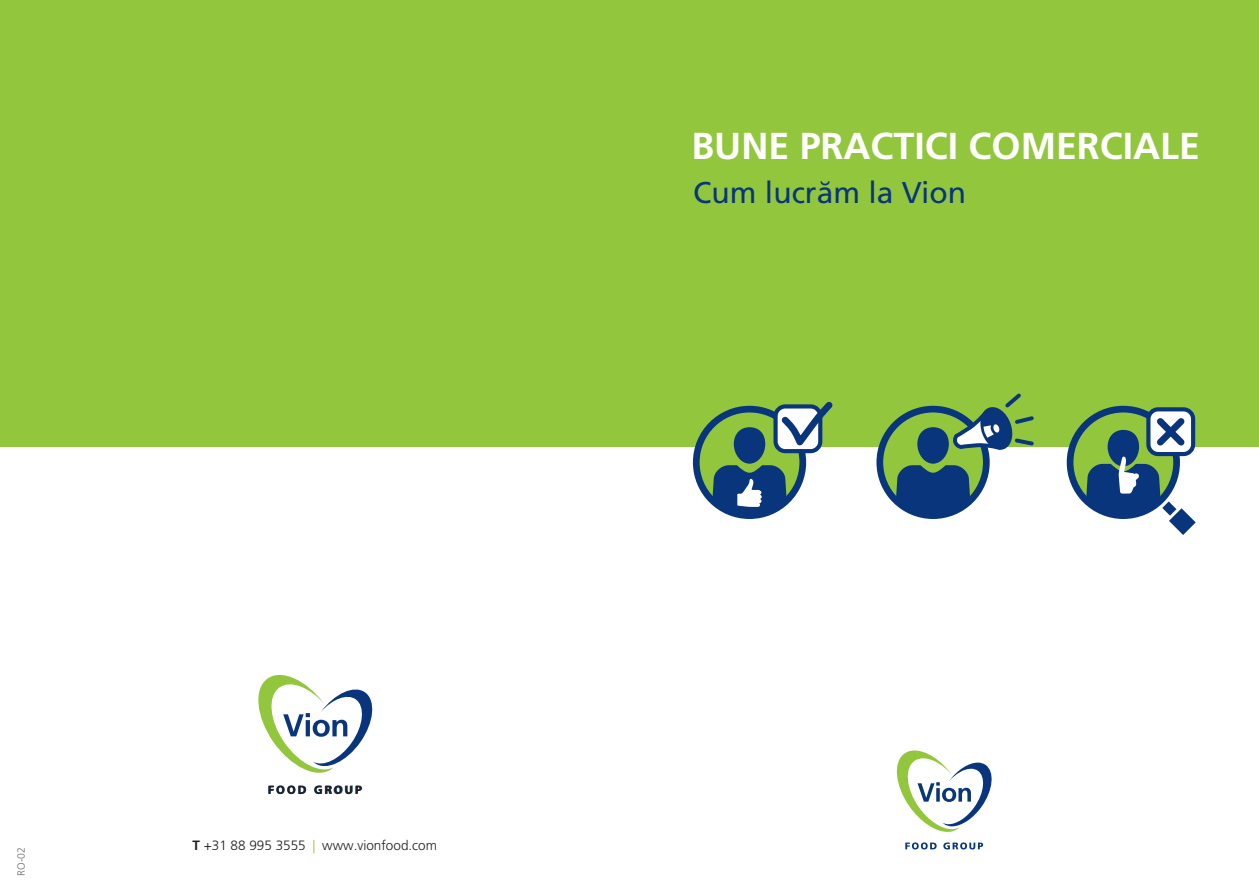
<style>
.page{position:relative;width:1259px;height:893px;background:#fff}
.page>*{position:absolute;margin:0;border:0;box-sizing:border-box;transform-origin:0 0}
.t1{font:700 37.5px "Frutiger LT Pro";color:#fff}
.t2{font:30px "Frutiger LT Pro";color:#08357c}
.t3{font:300 13.5px "Frutiger LT Pro";color:#231f20}
.t4{font:700 12px "Myriad Pro";letter-spacing:.18em;color:#231f20}
.t5{font:300 10.5px "Frutiger LT Pro";color:#6c6d70}
.s1{font-weight:700}
.s2{color:#92c73d}
</style>
<div class="page">
<div style="left:617px;top:0;width:642px;height:446px;background:#92c73d"></div>
<svg style="left:880px;top:409px;width:106px;height:107px"></svg>
<div style="left:876px;top:406px;width:113px;height:113px;border:7px solid #08357c;border-radius:50%"></div>
<svg style="left:896px;top:393px;width:140px;height:122px"></svg>
<svg style="left:696px;top:409px;width:107px;height:107px"></svg>
<div style="left:693px;top:406px;width:113px;height:113px;border:7px solid #08357c;border-radius:50%"></div>
<svg style="left:712px;top:402px;width:124px;height:113px"></svg>
<svg style="left:1070px;top:409px;width:106px;height:107px"></svg>
<div style="left:1066px;top:406px;width:114px;height:113px;border:7px solid #08357c;border-radius:50%"></div>
<div style="left:1146px;top:407px;width:49px;height:49px;border:4px solid #08357c;border-radius:10px"></div>
<svg style="left:1086px;top:412px;width:109px;height:123px"></svg>
<svg style="left:896px;top:750px;width:96px;height:100px"></svg>
<div style="left:0;top:0;width:642px;height:446px;background:#92c73d"></div>
<svg style="left:268px;top:785px;width:38px;height:9px"></svg>
<svg style="left:314px;top:785px;width:48px;height:9px"></svg>
<svg style="left:258px;top:675px;width:115px;height:98px"></svg>
<p class="t5" style="left:15px;top:876px;width:31px;rotate:-90deg">RO-02</p>
<p class="t4" style="left:268px;top:782px;width:95px">FOOD GROUP</p>
<p class="t3" style="left:192px;top:838px;width:246px"><span class="s1">T</span> +31 88 995 3555 <span class="s2">|</span> www.vionfood.com</p>
<h1 class="t1" style="left:691px;top:123px;width:510px">BUNE PRACTICI COMERCIALE</h1>
<h2 class="t2" style="left:693px;top:175px;width:274px">Cum lucrăm la Vion</h2>
</div>
